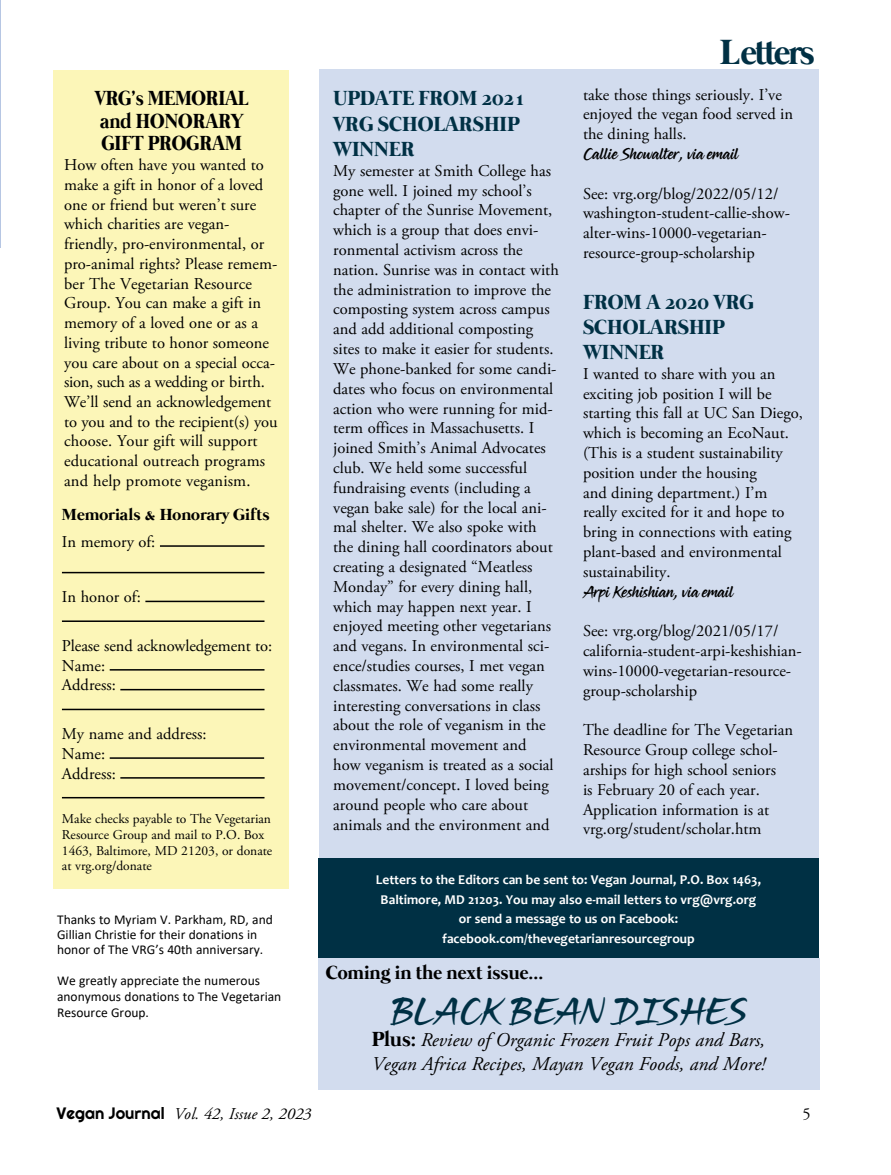
<style>
.page{position:relative;width:891px;height:1175px;background:#fff}
.page>*{position:absolute;margin:0;border:0;box-sizing:border-box;transform-origin:0 0}
.t1{font:36px "Midnight Drive Two";color:#003044}
.t2{font:700 36px "Mermaid";letter-spacing:-.065em;color:#003044}
.t3{font:700 21px/25.5px "Mermaid";color:#003044}
.t4{font:700 21px/22.5px "Mermaid";color:#000;scale:.92 1}
.t5{font:italic 19.5px/24px "Adobe Garamond Pro";color:#000}
.t6{font:700 19.5px "Mermaid";color:#000}
.t7{font:16.5px/19.8px "Adobe Garamond Pro";color:#000}
.t8{font:16.5px "Midnight Drive Two";color:#000}
.t9{font:italic 16.5px "Adobe Garamond Pro";color:#000}
.t10{font:700 16.5px "Mermaid";color:#000;scale:1.05 1}
.t11{font:700 13.5px/19.5px "Candara";color:#fff;text-align:center}
.t12{font:13.5px/15px "Calibri";color:#000}
.t13{font:13.5px/15.8px "Adobe Garamond Pro";color:#000}
.s1{font-family:"Mermaid";font-weight:700;font-style:normal;font-size:21px}
.s2{font-family:"Righteous";font-style:normal}
</style>
<div class="page">
<hr style="left:0;top:0;width:1px;height:248px;background:#6a8bc7">
<div style="left:319px;top:70px;width:500px;height:789px;background:#d2dcee"></div>
<div style="left:318px;top:958px;width:502px;height:131px;background:#d2dcee"></div>
<div style="left:318px;top:859px;width:501px;height:99px;background:#003044"></div>
<div style="left:54px;top:70px;width:235px;height:819px;background:#fcf6b8"></div>
<hr style="left:160px;top:545px;width:105px;height:2px;background:#000">
<hr style="left:62px;top:572px;width:203px;height:1px;background:#000">
<hr style="left:145px;top:600px;width:120px;height:2px;background:#000">
<hr style="left:62px;top:620px;width:203px;height:2px;background:#000">
<hr style="left:110px;top:669px;width:155px;height:1px;background:#000">
<hr style="left:120px;top:689px;width:145px;height:1px;background:#000">
<hr style="left:62px;top:708px;width:203px;height:2px;background:#000">
<hr style="left:110px;top:757px;width:154px;height:2px;background:#000">
<hr style="left:120px;top:777px;width:145px;height:1px;background:#000">
<hr style="left:62px;top:797px;width:203px;height:1px;background:#000">
<p class="t4" style="left:95px;top:88px;width:168px">VRG’s MEMORIAL and HONORARY<br>GIFT PROGRAM</p>
<p class="t7" style="left:64px;top:155px;width:215px">How often have you wanted to make a gift in honor of a loved one or friend but weren’t sure which charities are vegan&shy;friendly, pro-environmental, or pro-animal rights? Please remem&shy;ber The Vegetarian Resource<br>Group. You can make a gift in memory of a loved one or as a living tribute to honor someone you care about on a special occa&shy;sion, such as a wedding or birth.<br>We’ll send an acknowledgement to you and to the recipient(s) you choose. Your gift will support educational outreach programs and help promote veganism.</p>
<p class="t10" style="left:62px;top:505px;width:199px">Memorials &amp; Honorary Gifts</p>
<p class="t7" style="left:62px;top:532px;width:95px">In memory of:</p>
<p class="t7" style="left:62px;top:587px;width:80px">In honor of:</p>
<p class="t7" style="left:62px;top:636px;width:212px">Please send acknowledgement to:<br>Name:<br>Address:</p>
<p class="t7" style="left:62px;top:724px;width:146px">My name and address:<br>Name:<br>Address:</p>
<p class="t13" style="left:62px;top:811px;width:212px">Make checks payable to The Vegetarian<br>Resource Group and mail to P.O. Box<br>1463, Baltimore, MD 21203, or donate at vrg.org/donate</p>
<p class="t12" style="left:57px;top:911px;width:217px">Thanks to Myriam V. Parkham, RD, and<br>Gillian Christie for their donations in honor of The VRG’s 40th anniversary.</p>
<p class="t12" style="left:57px;top:971px;width:226px;line-height:16.2px">We greatly appreciate the numerous anonymous donations to The Vegetarian<br>Resource Group.</p>
<p class="t3" style="left:333px;top:87px;width:194px">UPDATE FROM 2021<br>VRG SCHOLARSHIP<br>WINNER</p>
<p class="t7" style="left:333px;top:161px;width:227px">My semester at Smith College has gone well. I joined my school’s chapter of the Sunrise Movement, which is a group that does envi&shy;ronmental activism across the nation. Sunrise was in contact with the administration to improve the composting system across campus and add additional composting sites to make it easier for students.<br>We phone-banked for some candi&shy;dates who focus on environmental action who were running for mid&shy;term offices in Massachusetts. I joined Smith’s Animal Advocates club. We held some successful fundraising events (including a vegan bake sale) for the local ani&shy;mal shelter. We also spoke with the dining hall coordinators about creating a designated “Meatless<br>Monday” for every dining hall, which may happen next year. I enjoyed meeting other vegetarians and vegans. In environmental sci&shy;ence/studies courses, I met vegan classmates. We had some really interesting conversations in class about the role of veganism in the environmental movement and<br>how veganism is treated as a social movement/concept. I loved being around people who care about animals and the environment and</p>
<h1 class="t2" style="left:720px;top:32px;width:97px">Le tte rs</h1>
<p class="t7" style="left:583px;top:85px;width:212px">take those things seriously. I’ve enjoyed the vegan food served in the dining halls.</p>
<p class="t8" style="left:583px;top:144px;width:157px">Callie Showalter, via email</p>
<p class="t7" style="left:583px;top:184px;width:208px">See: vrg.org/blog/2022/05/12/ washington-student-callie-show&shy;alter-wins-10000-vegetarian&shy;resource-group-scholarship</p>
<p class="t3" style="left:583px;top:290px;width:172px">FROM A 2020 VRG<br>SCHOLARSHIP<br>WINNER</p>
<p class="t7" style="left:583px;top:364px;width:221px">I wanted to share with you an exciting job position I will be starting this fall at UC San Diego, which is becoming an EcoNaut. (This is a student sustainability position under the housing<br>and dining department.) I’m really excited for it and hope to bring in connections with eating plant-based and environmental sustainability.</p>
<p class="t8" style="left:583px;top:582px;width:152px">Arpi Keshishian, via email</p>
<p class="t7" style="left:583px;top:621px;width:220px">See: vrg.org/blog/2021/05/17/ california-student-arpi-keshishian&shy;wins-10000-vegetarian-resource&shy;group-scholarship</p>
<p class="t7" style="left:583px;top:720px;width:212px">The deadline for The Vegetarian<br>Resource Group college schol&shy;arships for high school seniors<br>is February 20 of each year.<br>Application information is at vrg.org/student/scholar.htm</p>
<p class="t11" style="left:376px;top:869px;width:387px">Letters to the Editors can be sent to: Vegan Journal, P.O. Box 1463, Baltimore, MD 21203. You may also e-mail letters to vrg@vrg.org or send a message to us on Facebook: facebook.com/thevegetarianresourcegroup</p>
<p class="t6" style="left:326px;top:961px;width:219px">Coming in the next issue...</p>
<h1 class="t1" style="left:389px;top:990px;width:360px">BLACK BEAN DISHES</h1>
<p class="t5" style="left:372px;top:1028px;width:395px"><span class="s1">Plus:</span> Review of Organic Frozen Fruit Pops and Bars,<br>Vegan Africa Recipes, Mayan Vegan Foods, and More!</p>
<p class="t9" style="left:57px;top:1104px;width:256px"><span class="s2">Vegan Journal</span> Vol. 42, Issue 2, 2023</p>
<p class="t7" style="left:802px;top:1104px;width:10px">5</p>
</div>
